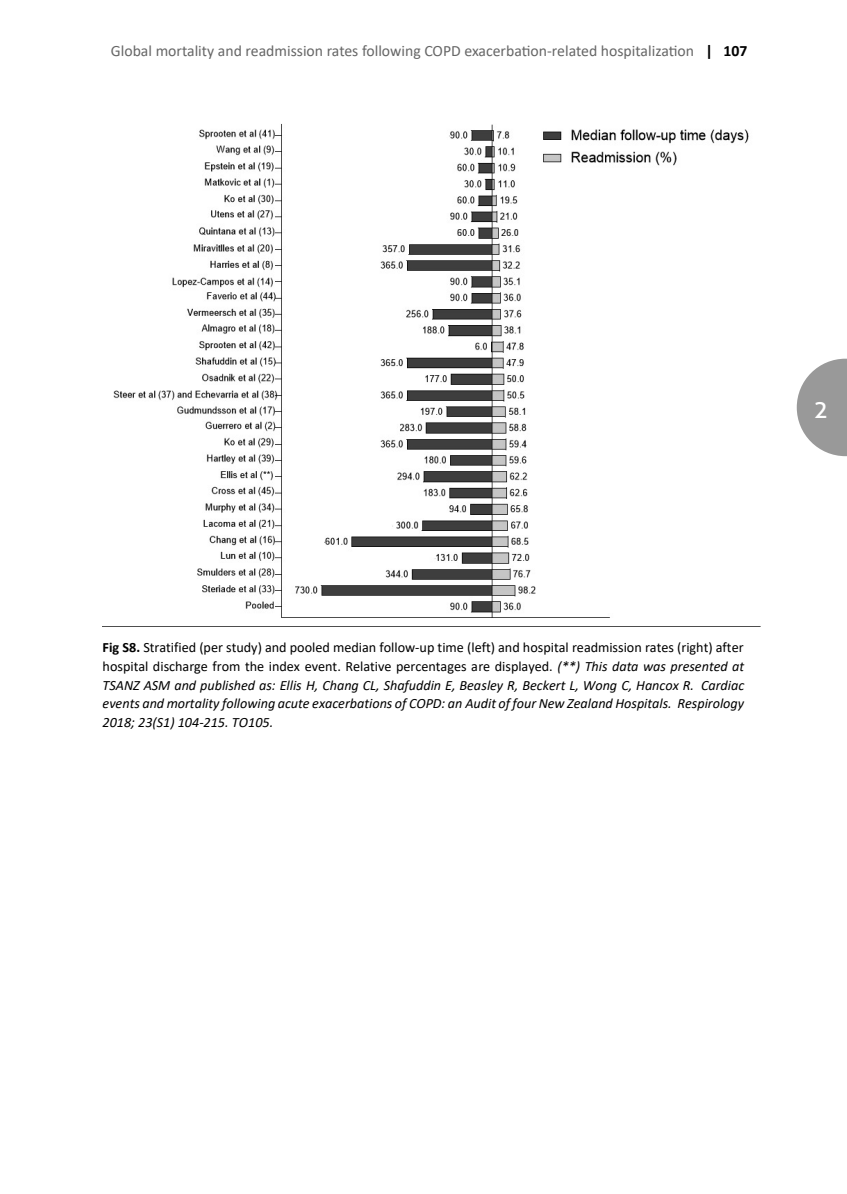
<style>
.page{position:relative;width:847px;height:1194px;background:#fff}
.page>*{position:absolute;margin:0;border:0;box-sizing:border-box;transform-origin:0 0}
.t1{font:24.5px "Aller";color:#fff}
.t2{font:15.75px "Calibri";color:#666}
.t3{font:italic 14.17px/18.6px "Calibri";color:#000;text-align:justify}
.s1{font-weight:700;color:#000}
.s2{font-weight:700;font-style:normal}
.s3{font-style:normal}
</style>
<div class="page">
<img style="left:113px;top:124px;width:636px;height:494px">
<svg style="left:796px;top:359px;width:50px;height:97px"></svg>
<p class="t2" style="left:111px;top:40px;width:637px">Global mortality and readmission rates following COPD exacerbation-related hospitalization <span class="s1">| 107</span></p>
<h1 class="t1" style="left:813px;top:394px;width:16px">2</h1>
<p class="t3" style="left:102px;top:637px;width:643px"><span class="s2">Fig S8.</span> <span class="s3">Stratified (per study) and pooled median follow-up time (left) and hospital readmission rates (right) after hospital discharge from the index event. Relative percentages are displayed.</span> (**) This data was presented at TSANZ ASM and published as: Ellis H, Chang CL, Shafuddin E, Beasley R, Beckert L, Wong C, Hancox R. Cardiac events and mortality following acute exacerbations of COPD: an Audit of four New Zealand Hospitals. Respirology 2018; 23(S1) 104-215. TO105.</p>
</div>
